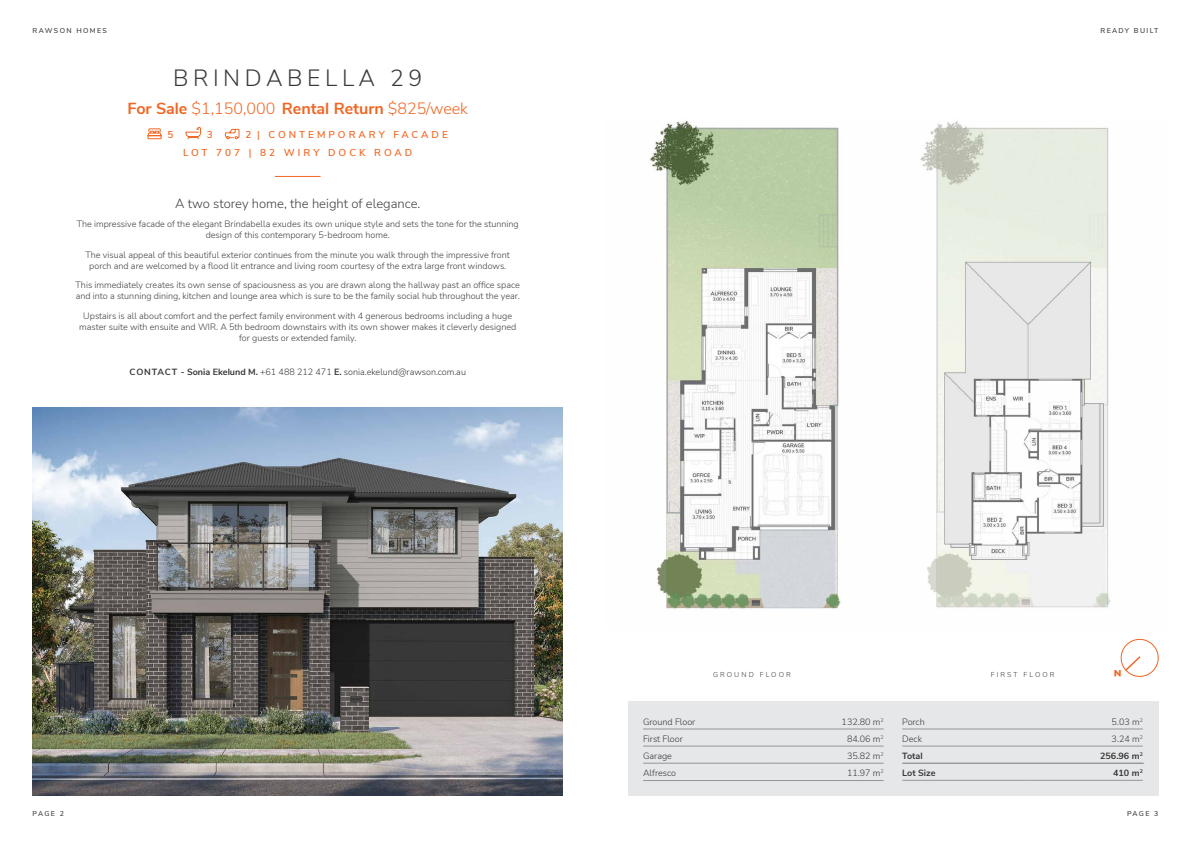
<style>
.page{position:relative;width:1191px;height:842px;background:#fff}
.page>*{position:absolute;margin:0;border:0;box-sizing:border-box;transform-origin:0 0}
.t1{font:300 23px "Nunito Sans";letter-spacing:.2em;color:#393839}
.t2{font:700 16px "Nunito Sans";color:#f26522}
.t3{font:300 13px "Nunito Sans";color:#414042}
.t4{font:600 10px/18px "Nunito Sans";letter-spacing:.3em;color:#f26522}
.t5{font:900 9.1px "Nunito Sans";color:#f26522;scale:1.1 1}
.t6{font:300 9px/11px "Nunito Sans";color:#414042;text-align:center}
.t7{font:300 9px "Nunito Sans";color:#393839}
.t8{font:700 9px "Nunito Sans";color:#393839}
.t9{font:600 7px "Nunito Sans";letter-spacing:.2em;color:#414042}
.t10{font:300 7px "Nunito Sans";letter-spacing:.3em;color:#393839}
.s1{font-weight:300}
.s2{font-weight:700}
</style>
<div class="page">
<img style="left:33px;top:408px;width:530px;height:387px">
<hr style="left:275px;top:176px;width:45px;height:1px;background:#f26522">
<div style="left:628px;top:701px;width:530px;height:94px;background:#e6e7e8"></div>
<hr style="left:772px;top:729px;width:111px;height:1px;background:#939598">
<hr style="left:772px;top:746px;width:111px;height:1px;background:#939598">
<hr style="left:643px;top:763px;width:129px;height:1px;background:#939598">
<hr style="left:643px;top:729px;width:129px;height:1px;background:#939598">
<hr style="left:643px;top:746px;width:129px;height:1px;background:#939598">
<hr style="left:772px;top:763px;width:111px;height:1px;background:#939598">
<hr style="left:902px;top:729px;width:129px;height:1px;background:#939598">
<hr style="left:902px;top:746px;width:129px;height:1px;background:#939598">
<hr style="left:1031px;top:729px;width:111px;height:1px;background:#939598">
<hr style="left:1031px;top:746px;width:111px;height:1px;background:#939598">
<hr style="left:902px;top:780px;width:129px;height:1px;background:#939598">
<hr style="left:1031px;top:780px;width:111px;height:1px;background:#939598">
<hr style="left:643px;top:780px;width:240px;height:1px;background:#939598">
<hr style="left:902px;top:763px;width:242px;height:1px;background:#939598">
<svg style="left:1120px;top:638px;width:39px;height:39px"></svg>
<svg style="left:147px;top:128px;width:15px;height:12px"></svg>
<svg style="left:185px;top:127px;width:16px;height:13px"></svg>
<svg style="left:225px;top:128px;width:15px;height:11px"></svg>
<img style="left:650px;top:121px;width:191px;height:489px">
<img style="left:920px;top:121px;width:191px;height:487px">
<p class="t9" style="left:33px;top:25px;width:76px">RAWSON HOMES</p>
<h1 class="t1" style="left:173px;top:62px;width:250px">BRINDABELLA 29</h1>
<h2 class="t2" style="left:127px;top:97px;width:342px">For Sale <span class="s1">$1,150,000</span> Rental Return <span class="s1">$825/week</span></h2>
<p class="t4" style="left:167px;top:125px;width:7px">5</p>
<p class="t4" style="left:207px;top:125px;width:7px">3</p>
<p class="t4" style="left:183px;top:125px;width:266px;text-indent:62px">2 | CONTEMPORARY FACADE<br>LOT 707 | 82 WIRY DOCK ROAD</p>
<h3 class="t3" style="left:175px;top:194px;width:247px">A two storey home, the height of elegance.</h3>
<p class="t6" style="left:77px;top:218px;width:443px">The impressive facade of the elegant Brindabella exudes its own unique style and sets the tone for the stunning design of this contemporary 5-bedroom home.</p>
<p class="t6" style="left:86px;top:249px;width:426px">The visual appeal of this beautiful exterior continues from the minute you walk through the impressive front porch and are welcomed by a flood lit entrance and living room courtesy of the extra large front windows.</p>
<p class="t6" style="left:76px;top:279px;width:446px;text-align:left">This immediately creates its own sense of spaciousness as you are drawn along the hallway past an office space and into a stunning dining, kitchen and lounge area which is sure to be the family social hub throughout the year.</p>
<p class="t6" style="left:79px;top:310px;width:439px">Upstairs is all about comfort and the perfect family environment with 4 generous bedrooms including a huge master suite with ensuite and WIR. A 5th bedroom downstairs with its own shower makes it cleverly designed for guests or extended family.</p>
<p class="t7" style="left:129px;top:365px;width:338px"><span class="s2">CONTACT - Sonia Ekelund M.</span> +61 488 212 471 <span class="s2">E.</span> sonia.ekelund@rawson.com.au</p>
<p class="t9" style="left:33px;top:809px;width:33px">PAGE 2</p>
<p class="t9" style="left:1100px;top:25px;width:59px">READY BUILT</p>
<p class="t10" style="left:713px;top:669px;width:79px">GROUND FLOOR</p>
<p class="t10" style="left:990px;top:669px;width:65px">FIRST FLOOR</p>
<p class="t5" style="left:1121px;top:679px;width:8px;rotate:-180deg">N</p>
<p class="t7" style="left:643px;top:716px;width:54px">Ground Floor</p>
<p class="t7" style="left:841px;top:716px;width:44px">132.80 m<sup>2</sup></p>
<p class="t7" style="left:643px;top:733px;width:41px">First Floor</p>
<p class="t7" style="left:847px;top:733px;width:38px">84.06 m<sup>2</sup></p>
<p class="t7" style="left:643px;top:750px;width:30px">Garage</p>
<p class="t7" style="left:847px;top:750px;width:38px">35.82 m<sup>2</sup></p>
<p class="t7" style="left:643px;top:767px;width:34px">Alfresco</p>
<p class="t7" style="left:847px;top:767px;width:38px">11.97 m<sup>2</sup></p>
<p class="t7" style="left:902px;top:716px;width:24px">Porch</p>
<p class="t7" style="left:1111px;top:716px;width:33px">5.03 m<sup>2</sup></p>
<p class="t7" style="left:902px;top:733px;width:21px">Deck</p>
<p class="t7" style="left:1111px;top:733px;width:33px">3.24 m<sup>2</sup></p>
<p class="t8" style="left:902px;top:749px;width:22px">Total</p>
<p class="t8" style="left:1100px;top:749px;width:44px">256.96 m<sup>2</sup></p>
<p class="t8" style="left:902px;top:766px;width:35px">Lot Size</p>
<p class="t8" style="left:1113px;top:766px;width:31px">410 m<sup>2</sup></p>
<p class="t9" style="left:1127px;top:809px;width:33px">PAGE 3</p>
</div>
